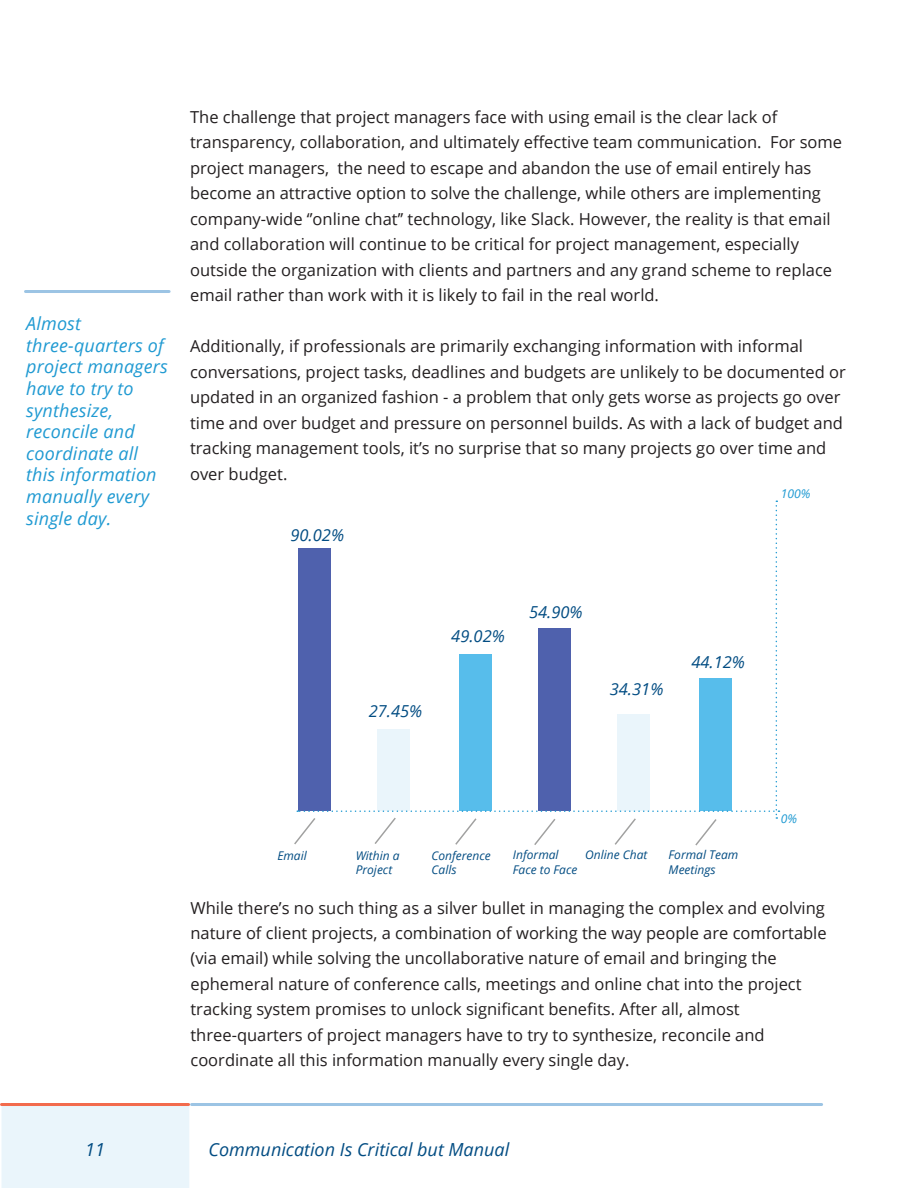
<style>
.page{position:relative;width:918px;height:1188px;background:#fff}
.page>*{position:absolute;margin:0;border:0;box-sizing:border-box;transform-origin:0 0}
.t1{font:italic 18px/21.6px "Open Sans";letter-spacing:.01em;color:#209ad2}
.t2{font:italic 18px "Open Sans";color:#034d83}
.t3{font:16.5px/25.5px "Open Sans";color:#231f20}
.t4{font:italic 16.5px "Open Sans";color:#034d83}
.t5{font:italic 12.15px "Open Sans";color:#209ad2}
.t6{font:italic 12px/14.4px "Open Sans";color:#034d83}
</style>
<div class="page">
<div style="left:0;top:1103px;width:191px;height:85px;background:#eaf5fb"></div>
<hr style="left:2px;top:1103px;width:187px;height:3px;background:#f26b4d">
<hr style="left:192px;top:1103px;width:630px;height:3px;background:#9cc4e4">
<hr style="left:26px;top:290px;width:143px;height:3px;background:#9cc4e4">
<svg style="left:294px;top:501px;width:485px;height:345px"></svg>
<p class="t1" style="left:26px;top:312px;width:143px">Almost three-quarters of project managers have to try to synthesize, reconcile and coordinate all this information manually every single day.</p>
<p class="t3" style="left:190px;top:104px;width:654px">The challenge that project managers face with using email is the clear lack of transparency, collaboration, and ultimately effective team communication. For some project managers, the need to escape and abandon the use of email entirely has become an attractive option to solve the challenge, while others are implementing company-wide ‘’online chat’’ technology, like Slack. However, the reality is that email and collaboration will continue to be critical for project management, especially outside the organization with clients and partners and any grand scheme to replace email rather than work with it is likely to fail in the real world.</p>
<p class="t3" style="left:190px;top:333px;width:657px">Additionally, if professionals are primarily exchanging information with informal conversations, project tasks, deadlines and budgets are unlikely to be documented or updated in an organized fashion - a problem that only gets worse as projects go over time and over budget and pressure on personnel builds. As with a lack of budget and tracking management tools, it’s no surprise that so many projects go over time and over budget.</p>
<p class="t4" style="left:290px;top:523px;width:55px">90.02%</p>
<p class="t5" style="left:781px;top:485px;width:31px">100%</p>
<p class="t4" style="left:369px;top:700px;width:55px">27.45%</p>
<p class="t4" style="left:451px;top:625px;width:55px">49.02%</p>
<p class="t4" style="left:529px;top:601px;width:55px">54.90%</p>
<p class="t4" style="left:610px;top:678px;width:55px">34.31%</p>
<p class="t4" style="left:691px;top:651px;width:55px">44.12%</p>
<p class="t2" style="left:85px;top:1137px;width:21px">11</p>
<p class="t6" style="left:277px;top:848px;width:31px">Email</p>
<p class="t6" style="left:356px;top:848px;width:45px">Within a<br>Project</p>
<p class="t6" style="left:432px;top:848px;width:61px">Conference<br>Calls</p>
<p class="t6" style="left:513px;top:847px;width:66px">Informal<br>Face to Face</p>
<p class="t6" style="left:585px;top:847px;width:64px">Online Chat</p>
<p class="t6" style="left:669px;top:847px;width:71px">Formal Team<br>Meetings</p>
<p class="t5" style="left:781px;top:810px;width:18px">0%</p>
<p class="t3" style="left:190px;top:894px;width:638px">While there’s no such thing as a silver bullet in managing the complex and evolving nature of client projects, a combination of working the way people are comfortable (via email) while solving the uncollaborative nature of email and bringing the ephemeral nature of conference calls, meetings and online chat into the project tracking system promises to unlock significant benefits. After all, almost three-quarters of project managers have to try to synthesize, reconcile and coordinate all this information manually every single day.</p>
<p class="t2" style="left:209px;top:1137px;width:302px">Communication Is Critical but Manual</p>
</div>
